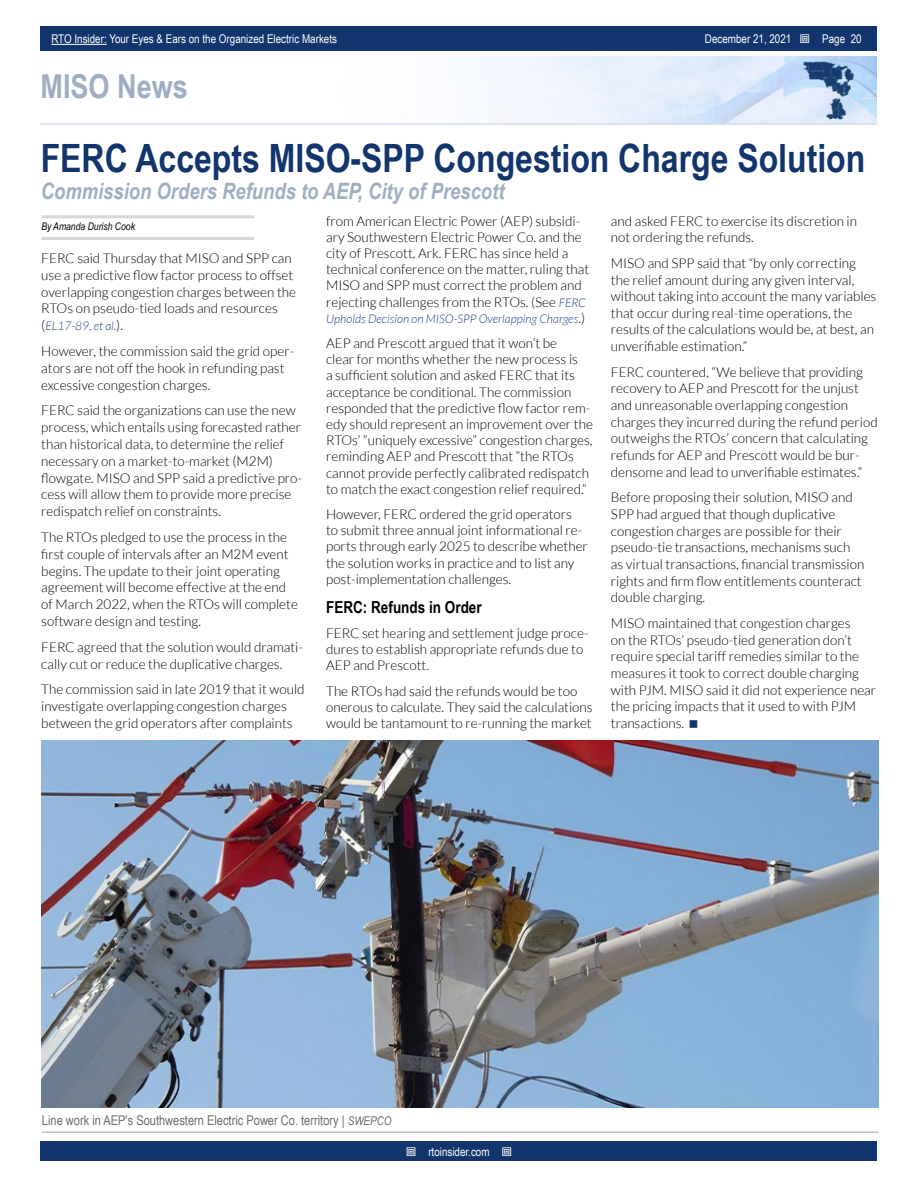
<style>
.page{position:relative;width:918px;height:1188px;background:#fff}
.page>*{position:absolute;margin:0;border:0;box-sizing:border-box;transform-origin:0 0}
.t1{font:700 39px "Arial Narrow";color:#11356c}
.t2{font:700 33px "Arial Narrow";color:#a0aec4}
.t3{font:italic 700 22.5px "Arial Narrow";color:#a0aec4}
.t4{font:700 16.5px "Arial Narrow";color:#000}
.t5{font:300 13.5px/16.6px "Lato";color:#000}
.t6{font:13.5px "Arial Narrow";color:#6d6e71}
.t7{font:12px "Arial Narrow";color:#fff}
.t8{font:italic 300 12px "Lato";color:#25408f}
.t9{font:italic 10.5px "Arial Narrow";color:#000}
.s1{font-style:italic;font-size:12px;color:#25408f}
.s2{font-style:normal;font-size:13.5px;color:#000}
.s3{font-style:italic;font-size:12px}
</style>
<div class="page">
<div style="left:41px;top:1142px;width:836px;height:19px;background:#11356c"></div>
<div style="left:41px;top:27px;width:836px;height:24px;background:#11356c"></div>
<hr style="left:51px;top:44px;width:56px;height:1px;background:#fff">
<img style="left:474px;top:56px;width:403px;height:67px">
<hr style="left:40px;top:123px;width:837px;height:2px;background:#d6deec">
<hr style="left:41px;top:215px;width:213px;height:3px;background:#d8d8d8">
<hr style="left:41px;top:237px;width:213px;height:3px;background:#d8d8d8">
<hr style="left:42px;top:1132px;width:836px;height:1px;background:#bfbfbf">
<img style="left:41px;top:741px;width:837px;height:367px">
<p class="t7" style="left:51px;top:30px;width:287px">RTO Insider: Your Eyes &amp; Ears on the Organized Electric Markets</p>
<p class="t7" style="left:705px;top:30px;width:88px">December 21, 2021</p>
<p class="t7" style="left:822px;top:30px;width:41px">Page 20</p>
<h2 class="t2" style="left:40px;top:61px;width:149px">MISO News</h2>
<h1 class="t1" style="left:41px;top:129px;width:826px">FERC Accepts MISO-SPP Congestion Charge Solution</h1>
<h3 class="t3" style="left:41px;top:174px;width:465px">Commission Orders Refunds to AEP, City of Prescott</h3>
<p class="t9" style="left:41px;top:219px;width:95px">By Amanda Durish Cook</p>
<p class="t5" style="left:326px;top:213px;width:265px;line-height:16.2px">from American Electric Power (AEP) subsidi&shy;ary Southwestern Electric Power Co. and the city of Prescott, Ark. FERC has since held a technical conference on the matter, ruling that MISO and SPP must correct the problem and rejecting challenges from the RTOs. (See <span class="s1">FERC</span></p>
<p class="t8" style="left:326px;top:312px;width:260px">Upholds Decision on MISO-SPP Overlapping Charges<span class="s2">.)</span></p>
<p class="t5" style="left:326px;top:335px;width:268px;line-height:16.2px">AEP and Prescott argued that it won’t be<br>clear for months whether the new process is<br>a sufficient solution and asked FERC that its acceptance be conditional. The commission responded that the predictive flow factor rem&shy;edy should represent an improvement over the RTOs’ “uniquely excessive” congestion charges, reminding AEP and Prescott that “the RTOs cannot provide perfectly calibrated redispatch to match the exact congestion relief required.”</p>
<p class="t5" style="left:326px;top:506px;width:263px;line-height:16.2px">However, FERC ordered the grid operators<br>to submit three annual joint informational re&shy;ports through early 2025 to describe whether the solution works in practice and to list any post-implementation challenges.</p>
<p class="t4" style="left:326px;top:594px;width:157px">FERC: Refunds in Order</p>
<p class="t5" style="left:326px;top:625px;width:264px;line-height:16.2px">FERC set hearing and settlement judge proce&shy;dures to establish appropriate refunds due to<br>AEP and Prescott.</p>
<p class="t5" style="left:326px;top:683px;width:268px;line-height:16.2px">The RTOs had said the refunds would be too onerous to calculate. They said the calculations would be tantamount to re-running the market</p>
<p class="t5" style="left:611px;top:212px;width:248px">and asked FERC to exercise its discretion in not ordering the refunds.</p>
<p class="t5" style="left:611px;top:255px;width:267px">MISO and SPP said that “by only correcting the relief amount during any given interval, without taking into account the many variables that occur during real-time operations, the results of the calculations would be, at best, an unverifiable estimation.”</p>
<p class="t5" style="left:611px;top:364px;width:268px">FERC countered, “We believe that providing recovery to AEP and Prescott for the unjust and unreasonable overlapping congestion charges they incurred during the refund period outweighs the RTOs’ concern that calculating refunds for AEP and Prescott would be bur&shy;densome and lead to unverifiable estimates.”</p>
<p class="t5" style="left:611px;top:489px;width:255px">Before proposing their solution, MISO and SPP had argued that though duplicative congestion charges are possible for their pseudo-tie transactions, mechanisms such as virtual transactions, financial transmission rights and firm flow entitlements counteract double charging.</p>
<p class="t5" style="left:611px;top:615px;width:267px">MISO maintained that congestion charges<br>on the RTOs’ pseudo-tied generation don’t require special tariff remedies similar to the measures it took to correct double charging with PJM. MISO said it did not experience near the pricing impacts that it used to with PJM transactions.</p>
<p class="t5" style="left:41px;top:250px;width:256px">FERC said Thursday that MISO and SPP can use a predictive flow factor process to offset overlapping congestion charges between the RTOs on pseudo-tied loads and resources</p>
<p class="t8" style="left:41px;top:319px;width:83px"><span class="s2">(</span>EL17-89, et al.<span class="s2">).</span></p>
<p class="t5" style="left:41px;top:343px;width:254px">However, the commission said the grid oper&shy;ators are not off the hook in refunding past excessive congestion charges.</p>
<p class="t5" style="left:41px;top:402px;width:262px">FERC said the organizations can use the new process, which entails using forecasted rather than historical data, to determine the relief necessary on a market-to-market (M2M) flowgate. MISO and SPP said a predictive pro&shy;cess will allow them to provide more precise redispatch relief on constraints.</p>
<p class="t5" style="left:41px;top:529px;width:258px">The RTOs pledged to use the process in the first couple of intervals after an M2M event begins. The update to their joint operating agreement will become effective at the end of March 2022, when the RTOs will complete software design and testing.</p>
<p class="t5" style="left:41px;top:639px;width:263px">FERC agreed that the solution would dramati&shy;cally cut or reduce the duplicative charges.</p>
<p class="t5" style="left:41px;top:681px;width:265px">The commission said in late 2019 that it would investigate overlapping congestion charges between the grid operators after complaints</p>
<p class="t6" style="left:42px;top:1110px;width:351px">Line work in AEP's Southwestern Electric Power Co. territory | <span class="s3">SWEPCO</span></p>
<p class="t7" style="left:428px;top:1143px;width:63px">rtoinsider.com</p>
</div>
